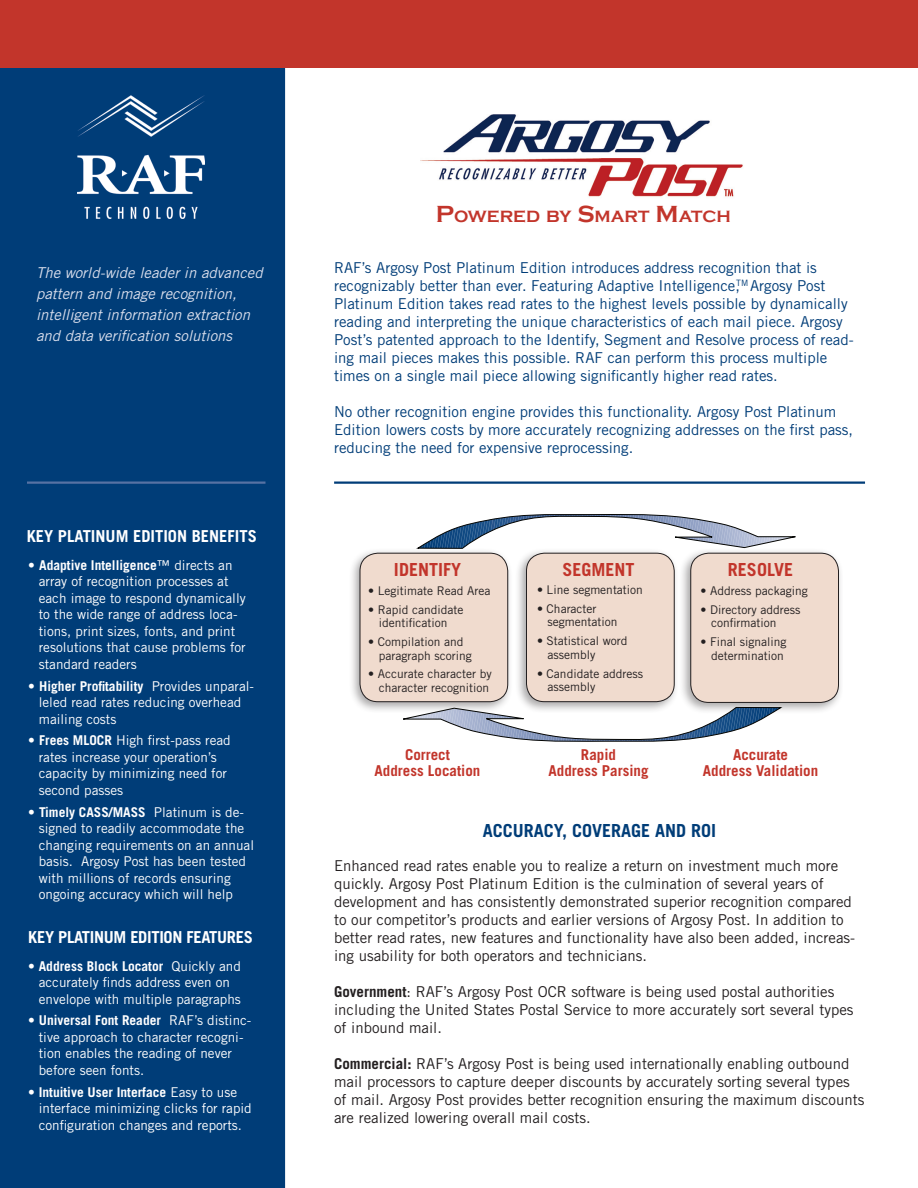
<style>
.page{position:relative;width:918px;height:1188px;background:#fff}
.page>*{position:absolute;margin:0;border:0;box-sizing:border-box;transform-origin:0 0}
.t1{font:700 18px "Trade Gothic";color:#003d78}
.t2{font:700 18px "Trade Gothic";color:#c2352b}
.t3{font:700 16.8px "Copperplate Gothic";color:#c2352b}
.t4{font:700 16.5px "Trade Gothic";color:#fff}
.t5{font:700 16.5px "Trade Gothic";letter-spacing:-.02em;color:#fff}
.t6{font:15px/18px "Trade Gothic";color:#231f20}
.t7{font:15px/18px "Trade Gothic";color:#003d78}
.t8{font:italic 15px/21px "Trade Gothic";color:#d9deec}
.t9{font:700 15px "Trade Gothic";color:#c2352b}
.t10{font:13.5px/16.5px "Trade Gothic";color:#fff}
.t11{font:700 13.5px "Trade Gothic";color:#fff}
.t12{font:12px/13.5px "Trade Gothic";color:#231f20}
.s1{font-weight:700}
.s2{font-weight:400}
.s3{font-size:24px}
</style>
<div class="page">
<div style="left:0;top:68px;width:285px;height:1120px;background:#003d78"></div>
<div style="left:0;top:0;width:918px;height:68px;background:#c2352b"></div>
<hr style="left:334px;top:482px;width:531px;height:2px;background:#003d78">
<hr style="left:27px;top:482px;width:239px;height:2px;background:#5772a3">
<img style="left:421px;top:115px;width:322px;height:82px">
<div style="left:514px;top:548px;width:165px;height:165px;background:#231f20;opacity:.39"></div>
<div style="left:526px;top:553px;width:148px;height:149px;background:#f0dbce;border-radius:18px"></div>
<div style="left:526px;top:553px;width:149px;height:149px;border:1px solid #231f20;border-radius:18px"></div>
<div style="left:679px;top:548px;width:164px;height:166px;background:#231f20;opacity:.39"></div>
<div style="left:691px;top:553px;width:147px;height:149px;background:#f0dbce;border-radius:18px"></div>
<div style="left:690px;top:553px;width:149px;height:150px;border:1px solid #231f20;border-radius:18px"></div>
<div style="left:348px;top:548px;width:165px;height:165px;background:#231f20;opacity:.39"></div>
<div style="left:360px;top:553px;width:148px;height:149px;background:#f0dbce;border-radius:18px"></div>
<div style="left:360px;top:553px;width:148px;height:149px;border:1px solid #231f20;border-radius:18px"></div>
<svg style="left:396px;top:707px;width:387px;height:35px"></svg>
<svg style="left:415px;top:514px;width:388px;height:35px"></svg>
<img style="left:78px;top:96px;width:127px;height:123px">
<p class="t8" style="left:36px;top:262px;width:228px">The world-wide leader in advanced pattern and image recognition, intelligent information extraction and data verification solutions</p>
<p class="t4" style="left:27px;top:526px;width:232px">KEY PLATINU M EDITION BENEFITS</p>
<p class="t10" style="left:39px;top:557px;width:208px;text-indent:-11px">• <span class="s1">Adaptive Intelligence</span>™ directs an array of recognition processes at each image to respond dynamically to the wide range of address loca&shy;tions, print sizes, fonts, and print resolutions that cause problems for standard readers</p>
<p class="t10" style="left:39px;top:677px;width:217px;text-indent:-11px">• <span class="s1">Higher Profitability</span> Provides unparal&shy;leled read rates reducing overhead mailing costs</p>
<p class="t11" style="left:28px;top:732px;width:70px"><span class="s2">•</span> Frees MLOCR</p>
<p class="t10" style="left:39px;top:732px;width:193px;text-indent:77px">High first-pass read rates increase your operation’s capacity by minimizing need for second passes</p>
<p class="t10" style="left:39px;top:804px;width:217px;text-indent:-11px">• <span class="s1">Timely CASS/MASS</span> Platinum is de&shy;signed to readily accommodate the changing requirements on an annual basis. Argosy Post has been tested with millions of records ensuring ongoing accuracy which will help</p>
<p class="t5" style="left:28px;top:927px;width:226px">KEY PLATINU M EDITION FEATURES</p>
<p class="t10" style="left:39px;top:957px;width:204px;text-indent:-11px">• <span class="s1">Address Block Locator</span> Quickly and accurately finds address even on envelope with multiple paragraphs</p>
<p class="t10" style="left:39px;top:1012px;width:214px;text-indent:-11px">• <span class="s1">Universal Font Reader</span> RAF’s distinc&shy;tive approach to character recogni&shy;tion enables the reading of never before seen fonts.</p>
<p class="t10" style="left:39px;top:1084px;width:214px;text-indent:-11px">• <span class="s1">Intuitive User Interface</span> Easy to use interface minimizing clicks for rapid configuration changes and reports.</p>
<p class="t3" style="left:436px;top:207px;width:297px"><span class="s3">P</span>OWERED BY <span class="s3">S</span>MART <span class="s3">M</span>ATCH</p>
<p class="t7" style="left:334px;top:259px;width:521px">RAF’s Argosy Post Platinum Edition introduces address recognition that is recognizably better than ever. Featuring Adaptive Intelligence,<sup>TM</sup> Argosy Post Platinum Edition takes read rates to the highest levels possible by dynamically reading and interpreting the unique characteristics of each mail piece. Argosy Post’s patented approach to the Identify, Segment and Resolve process of read&shy;ing mail pieces makes this possible. RAF can perform this process multiple times on a single mail piece allowing significantly higher read rates.</p>
<p class="t7" style="left:334px;top:403px;width:521px">No other recognition engine provides this functionality. Argosy Post Platinum<br>Edition lowers costs by more accurately recognizing addresses on the first pass, reducing the need for expensive reprocessing.</p>
<h1 class="t2" style="left:394px;top:559px;width:68px">IDENTIFY</h1>
<h1 class="t2" style="left:562px;top:559px;width:114px">SEGMENT RE</h1>
<h1 class="t2" style="left:747px;top:559px;width:37px">SOLVE</h1>
<p class="t12" style="left:368px;top:584px;width:124px">• Legitimate Read Area</p>
<p class="t12" style="left:368px;top:602px;width:97px;text-align:center">• Rapid candidate identification</p>
<p class="t12" style="left:379px;top:635px;width:94px;text-indent:-10px">• Compilation and paragraph scoring</p>
<p class="t12" style="left:368px;top:667px;width:125px;text-align:right">• Accurate character by character recognition</p>
<p class="t12" style="left:537px;top:583px;width:107px">• Line segmentation</p>
<p class="t12" style="left:548px;top:602px;width:71px;text-indent:-10px">• Character segmentation</p>
<p class="t12" style="left:548px;top:634px;width:82px;text-indent:-10px">• Statistical word assembly</p>
<p class="t12" style="left:548px;top:667px;width:97px;text-indent:-10px">• Candidate address assembly</p>
<p class="t12" style="left:701px;top:584px;width:109px">• Address packaging</p>
<p class="t12" style="left:711px;top:602px;width:91px;text-indent:-10px">• Directory address confirmation</p>
<p class="t12" style="left:701px;top:635px;width:88px;text-align:right">• Final signaling determination</p>
<p class="t9" style="left:358px;top:745px;width:29px">C</p>
<p class="t9" style="left:413px;top:745px;width:38px">orrect</p>
<p class="t9" style="left:581px;top:745px;width:37px">Rapid</p>
<p class="t9" style="left:733px;top:745px;width:57px">Accurate</p>
<p class="t9" style="left:375px;top:762px;width:107px">Address Location</p>
<p class="t9" style="left:549px;top:762px;width:101px">Address Parsing</p>
<p class="t9" style="left:703px;top:762px;width:117px">Address Validation</p>
<h1 class="t1" style="left:483px;top:820px;width:235px">Accuracy, Coverage and RO I</h1>
<p class="t6" style="left:334px;top:856px;width:523px">Enhanced read rates enable you to realize a return on investment much more quickly. Argosy Post Platinum Edition is the culmination of several years of development and has consistently demonstrated superior recognition compared to our competitor’s products and earlier versions of Argosy Post. In addition to better read rates, new features and functionality have also been added, increas&shy;ing usability for both operators and technicians.</p>
<p class="t6" style="left:334px;top:982px;width:521px"><span class="s1">Government</span>: RAF’s Argosy Post OCR software is being used postal authorities including the United States Postal Service to more accurately sort several types of inbound mail.</p>
<p class="t6" style="left:334px;top:1054px;width:532px"><span class="s1">Commercial:</span> RAF’s Argosy Post is being used internationally enabling outbound mail processors to capture deeper discounts by accurately sorting several types of mail. Argosy Post provides better recognition ensuring the maximum discounts are realized lowering overall mail costs.</p>
</div>
